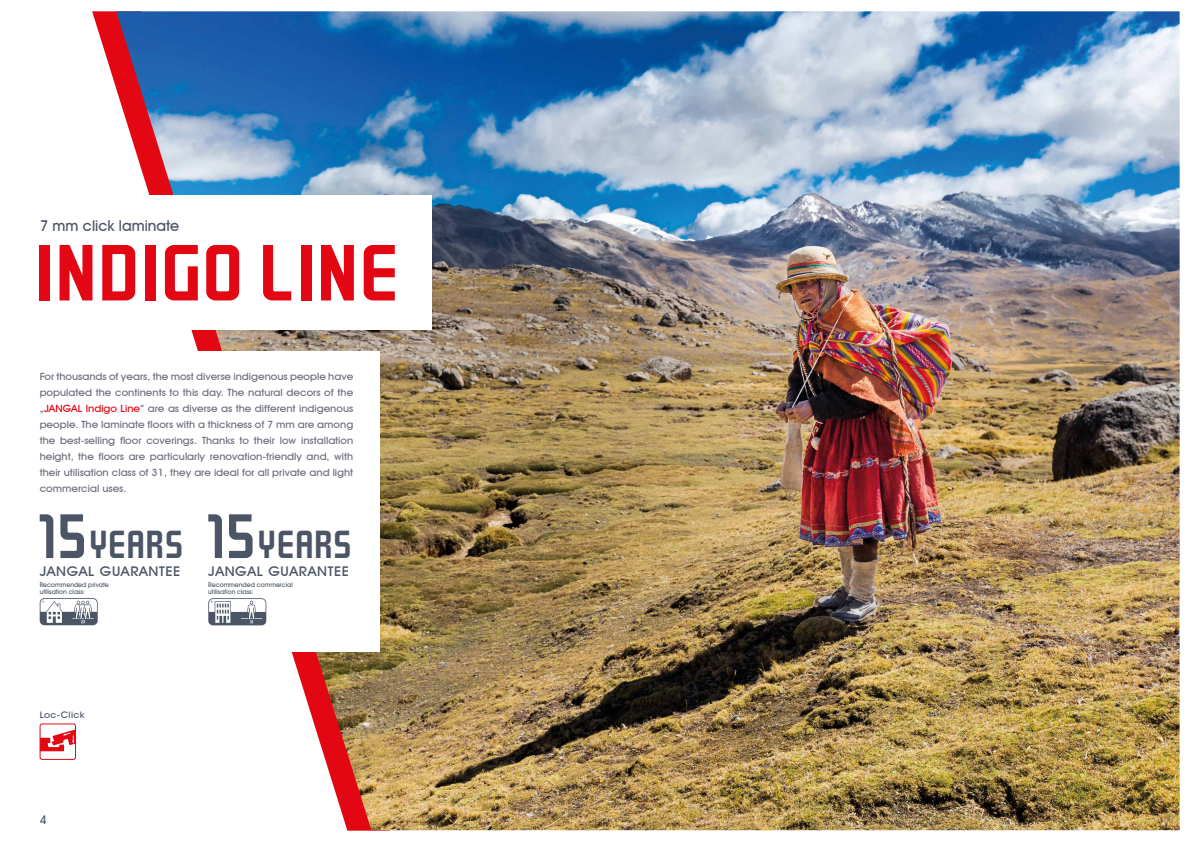
<style>
.page{position:relative;width:1191px;height:842px;background:#fff}
.page>*{position:absolute;margin:0;border:0;box-sizing:border-box;transform-origin:0 0}
.t1{font:64px "GRAYSTROKE";color:#e30613;scale:1.1 1}
.t2{font:31.5px "GRAYSTROKE";color:#4b5565}
.t3{font:500 15px "Avant Garde IT Cby BT";color:#4b5565}
.t4{font:500 13.4px "Avant Garde IT Cby BT";letter-spacing:.04em;color:#4b5565;scale:1.1 1}
.t5{font:500 12px "Avant Garde IT Cby BT";color:#4b5565}
.t6{font:500 10px/16px "Avant Garde IT Cby BT";color:#6b6f7d;text-align:justify;scale:1.08 1}
.t7{font:500 9px "Avant Garde IT Cby BT";letter-spacing:.04em;color:#4b5565;scale:1.1 1}
.t8{font:500 6.5px/6.5px "Avant Garde IT Cby BT";color:#4b5565}
.s1{color:#e30613}
.s2{font-size:50.4px}
</style>
<div class="page">
<svg style="left:92px;top:11px;width:298px;height:820px"></svg>
<img style="left:116px;top:11px;width:1063px;height:819px">
<div style="left:1px;top:195px;width:431px;height:135px;background:#fff"></div>
<div style="left:16px;top:351px;width:364px;height:301px;background:#fff"></div>
<div style="left:40px;top:723px;width:36px;height:37px;border:1px solid #e30613;border-radius:2px"></div>
<svg style="left:40px;top:726px;width:36px;height:25px"></svg>
<svg style="left:208px;top:598px;width:58px;height:27px"></svg>
<svg style="left:40px;top:598px;width:58px;height:27px"></svg>
<h3 class="t3" style="left:40px;top:216px;width:141px">7 mm click laminate</h3>
<h1 class="t1" style="left:40px;top:228px;width:333px">INDIGO LINE</h1>
<p class="t6" style="left:40px;top:368px;width:292px">For thousands of years, the most diverse indigenous people have populated the continents to this day. The natural decors of the „<span class="s1">JANGAL Indigo Line</span>“ are as diverse as the different indigenous people. The laminate floors with a thickness of 7 mm are among the best-selling floor coverings. Thanks to their low installation height, the floors are particularly renovation-friendly and, with their utilisation class of 31, they are ideal for all private and light commercial uses.</p>
<h2 class="t2" style="left:40px;top:522px;width:148px"><span class="s2">15</span>YEARS</h2>
<p class="t8" style="left:40px;top:582px;width:71px">Recommended private utilisation class:</p>
<h3 class="t4" style="left:40px;top:564px;width:130px">JANGAL GUARANTEE</h3>
<h2 class="t2" style="left:208px;top:522px;width:148px"><span class="s2">15</span>YEARS</h2>
<h3 class="t4" style="left:208px;top:564px;width:130px">JANGAL GUARANTEE</h3>
<p class="t8" style="left:208px;top:582px;width:86px">Recommended commercial utilisation class:</p>
<p class="t7" style="left:40px;top:709px;width:42px">Loc-Click</p>
<p class="t5" style="left:40px;top:812px;width:8px">4</p>
</div>
